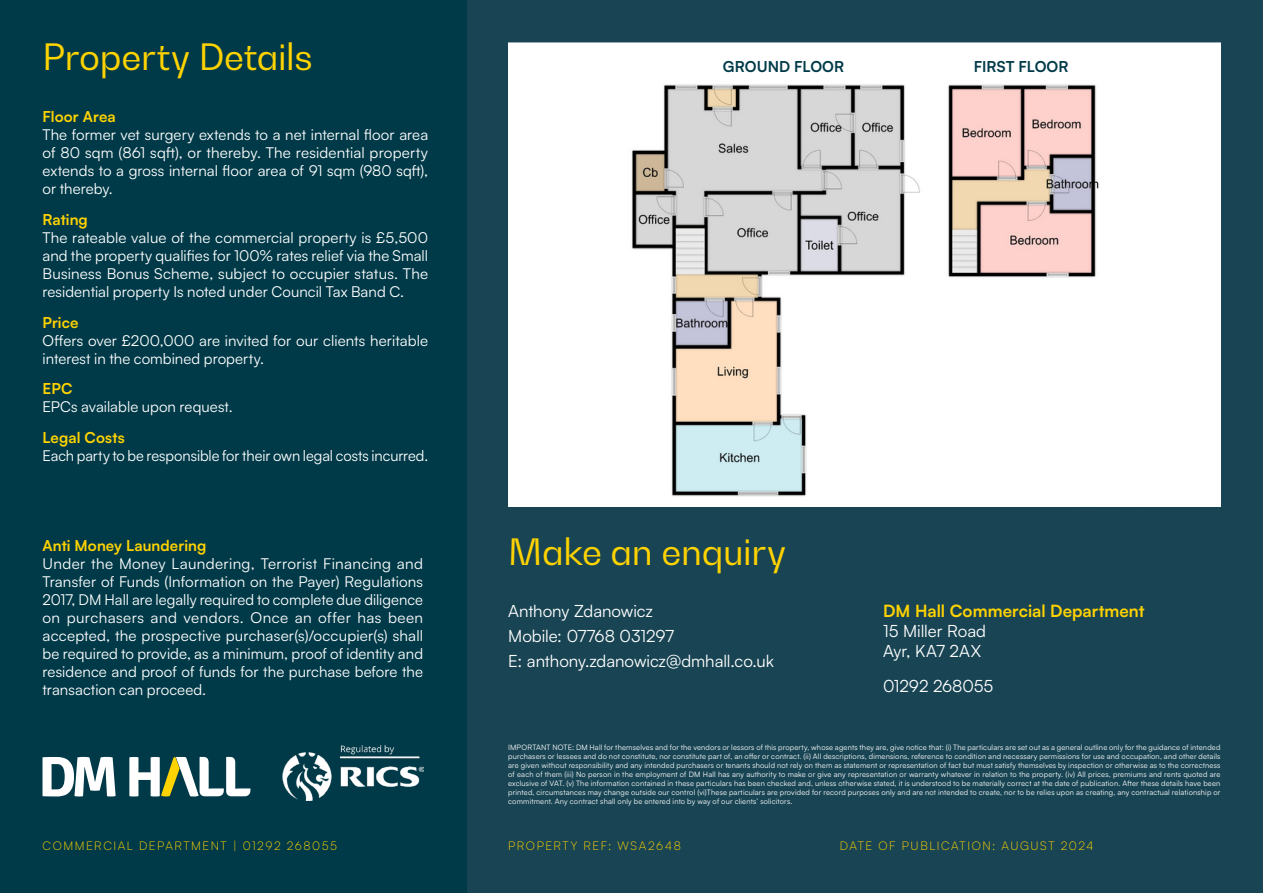
<style>
.page{position:relative;width:1263px;height:893px;background:#fff}
.page>*{position:absolute;margin:0;border:0;box-sizing:border-box;transform-origin:0 0}
.t1{font:36px "Bw Gradual DEMO";letter-spacing:-.01em;color:#ffd300}
.t2{font:16.8px/25.2px "Satoshi";letter-spacing:-.005em;color:#fff}
.t3{font:700 16.8px "Satoshi";color:#ffd300}
.t4{font:15px/18px "Satoshi";letter-spacing:.005em;color:#fff;text-align:justify}
.t5{font:700 15px "Satoshi";letter-spacing:.005em;color:#ffd300}
.t6{font:700 15px "Satoshi";color:#003a48}
.t7{font:300 12px "Satoshi";letter-spacing:.13em;color:#ffd300}
.t8{font:7.5px/9px "Satoshi";letter-spacing:.02em;color:#fff;text-align:justify}
</style>
<div class="page">
<div style="left:466px;top:0;width:797px;height:893px;background:#184453"></div>
<div style="left:0;top:0;width:466px;height:893px;background:#003a48"></div>
<img style="left:283px;top:745px;width:140px;height:55px">
<svg style="left:43px;top:757px;width:73px;height:39px"></svg>
<svg style="left:129px;top:757px;width:121px;height:39px"></svg>
<img style="left:508px;top:44px;width:712px;height:462px">
<div style="left:681px;top:48px;width:413px;height:28px;background:#fff"></div>
<h1 class="t1" style="left:43px;top:34px;width:272px">Property Details</h1>
<h3 class="t5" style="left:43px;top:106px;width:75px">Floor Area</h3>
<h3 class="t4" style="left:43px;top:125px;width:387px">The former vet surgery extends to a net internal floor area of 80 sqm (861 sqft), or thereby. The residential property extends to a gross internal floor area of 91 sqm (980 sqft), or thereby.</h3>
<h3 class="t5" style="left:43px;top:209px;width:47px">Rating</h3>
<h3 class="t4" style="left:43px;top:228px;width:387px">The rateable value of the commercial property is £5,500 and the property qualifies for 100% rates relief via the Small Business Bonus Scheme, subject to occupier status. The residential property Is noted under Council Tax Band C.</h3>
<h3 class="t5" style="left:43px;top:311px;width:37px">Price</h3>
<h3 class="t4" style="left:43px;top:331px;width:387px">Offers over £200,000 are invited for our clients heritable interest in the combined property.</h3>
<h3 class="t5" style="left:43px;top:378px;width:31px">EPC</h3>
<h3 class="t4" style="left:43px;top:397px;width:192px">EPCs available upon request.</h3>
<h3 class="t5" style="left:43px;top:427px;width:84px">Legal Costs</h3>
<h3 class="t4" style="left:43px;top:446px;width:387px">Each party to be responsible for their own legal costs incurred.</h3>
<h3 class="t5" style="left:43px;top:534px;width:165px">Anti Money Laundering</h3>
<p class="t4" style="left:43px;top:554px;width:382px">Under the Money Laundering, Terrorist Financing and Transfer of Funds (Information on the Payer) Regulations 2017, DM Hall are legally required to complete due diligence on purchasers and vendors. Once an offer has been accepted, the prospective purchaser(s)/occupier(s) shall be required to provide, as a minimum, proof of identity and residence and proof of funds for the purchase before the transaction can proceed.</p>
<h3 class="t6" style="left:723px;top:55px;width:123px">GROUND FLOOR</h3>
<h3 class="t6" style="left:974px;top:55px;width:96px">FIRST FLOOR</h3>
<h1 class="t1" style="left:508px;top:528px;width:279px">Make an enquiry</h1>
<h2 class="t2" style="left:508px;top:597px;width:267px">Anthony Zdanowicz<br>Mobile: 07768 031297<br>E: anthony.zdanowicz@dmhall.co.uk</h2>
<h2 class="t3" style="left:883px;top:598px;width:263px">DM Hall Commercial Department</h2>
<h2 class="t2" style="left:883px;top:620px;width:104px;line-height:20.2px">15 Miller Road<br>Ayr, KA7 2AX</h2>
<h2 class="t2" style="left:883px;top:672px;width:112px">01292 268055</h2>
<p class="t8" style="left:508px;top:742px;width:714px">IMPORTANT NOTE: DM Hall for themselves and for the vendors or lessors of this property, whose agents they are, give notice that: (i) The particulars are set out as a general outline only for the guidance of intended purchasers or lessees and do not constitute, nor constitute part of, an offer or contract. (ii) All descriptions, dimensions, reference to condition and necessary permissions for use and occupation, and other details are given without responsibility and any intended purchasers or tenants should not rely on them as statement or representation of fact but must satisfy themselves by inspection or otherwise as to the correctness of each of them (iii) No person in the employment of DM Hall has any authority to make or give any representation or warranty whatever in relation to the property. (iv) All prices, premiums and rents quoted are exclusive of VAT. (v) The information contained in these particulars has been checked and, unless otherwise stated, it is understood to be materially correct at the date of publication. After these details have been printed, circumstances may change outside our control (vi)These particulars are provided for record purposes only and are not intended to create, nor to be relies upon as creating, any contractual relationship or commitment. Any contract shall only be entered into by way of our clients’ solicitors.</p>
<h3 class="t7" style="left:43px;top:838px;width:296px">COMMERCIAL DEPARTMENT | 01292 268055</h3>
<h3 class="t7" style="left:508px;top:838px;width:174px">PROPERTY REF: WSA2648</h3>
<h3 class="t7" style="left:840px;top:838px;width:255px">DATE OF PUBLICATION: AUGUST 2024</h3>
</div>
